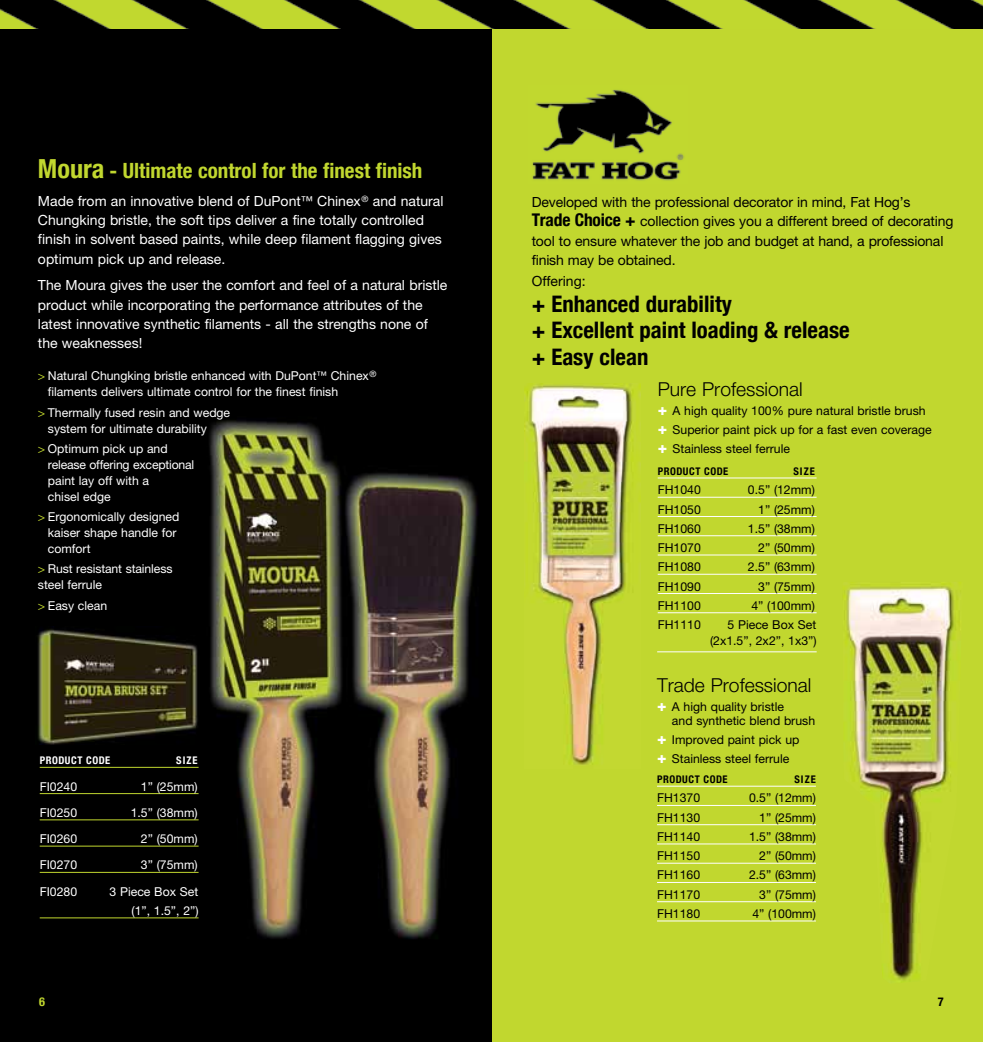
<style>
.page{position:relative;width:983px;height:1042px;background:#fff}
.page>*{position:absolute;margin:0;border:0;box-sizing:border-box;transform-origin:0 0}
.t1{font:700 condensed 22.75px/26.2px "Helvetica Neue";color:#000}
.t2{font:700 condensed 21px "Helvetica Neue";color:#c1d72f}
.t3{font:300 19.25px "Helvetica Neue";color:#000}
.t4{font:14px/19.2px "Helvetica Neue";color:#fff}
.t5{font:14px/19.2px "Helvetica Neue";letter-spacing:-.01em;color:#000}
.t6{font:12.25px/18.9px "Helvetica Neue";color:#000}
.t7{font:12.25px/15.8px "Helvetica Neue";color:#fff}
.t8{font:700 condensed 12.25px "Helvetica Neue";color:#c1d72f}
.t9{font:700 condensed 12.25px "Helvetica Neue";color:#000}
.t10{font:700 condensed 10.5px "Helvetica Neue";letter-spacing:.05em;color:#000}
.t11{font:700 condensed 10.5px "Helvetica Neue";letter-spacing:.05em;color:#fff}
.s1{font-size:26.25px}
.s2{font-size:12.25px}
.s3{color:#c1d72f}
.s4{font-size:10.5px}
.s5{font-weight:700;font-stretch:condensed;font-size:17.5px}
.s6{font-weight:900;font-stretch:condensed;font-size:15.75px;color:#fff}
</style>
<div class="page">
<div style="left:491px;top:0;width:491px;height:1042px;background:#c1d72f"></div>
<div style="left:0;top:0;width:491px;height:1042px;background:#000"></div>
<img style="left:532px;top:90px;width:152px;height:91px">
<img style="left:178px;top:420px;width:300px;height:519px">
<img style="left:0;top:0;width:982px;height:29px">
<img style="left:37px;top:626px;width:162px;height:119px">
<img style="left:525px;top:383px;width:115px;height:382px">
<hr style="left:40px;top:767px;width:158px;height:1px;background:#c1d72f">
<hr style="left:40px;top:793px;width:158px;height:1px;background:#c1d72f">
<hr style="left:40px;top:819px;width:158px;height:1px;background:#c1d72f">
<hr style="left:40px;top:845px;width:158px;height:1px;background:#c1d72f">
<hr style="left:40px;top:872px;width:158px;height:1px;background:#c1d72f">
<hr style="left:40px;top:917px;width:158px;height:1px;background:#c1d72f">
<hr style="left:657px;top:786px;width:158px;height:1px;background:#fff">
<hr style="left:657px;top:805px;width:158px;height:1px;background:#fff">
<hr style="left:657px;top:824px;width:158px;height:1px;background:#fff">
<hr style="left:657px;top:843px;width:158px;height:1px;background:#fff">
<hr style="left:657px;top:863px;width:158px;height:1px;background:#fff">
<hr style="left:657px;top:882px;width:158px;height:1px;background:#fff">
<hr style="left:657px;top:901px;width:158px;height:1px;background:#fff">
<hr style="left:657px;top:920px;width:158px;height:1px;background:#fff">
<hr style="left:657px;top:477px;width:159px;height:1px;background:#fff">
<hr style="left:657px;top:497px;width:159px;height:1px;background:#fff">
<hr style="left:657px;top:516px;width:159px;height:1px;background:#fff">
<hr style="left:657px;top:535px;width:159px;height:1px;background:#fff">
<hr style="left:657px;top:554px;width:159px;height:1px;background:#fff">
<hr style="left:657px;top:574px;width:159px;height:1px;background:#fff">
<hr style="left:657px;top:593px;width:159px;height:1px;background:#fff">
<hr style="left:657px;top:612px;width:159px;height:1px;background:#fff">
<hr style="left:657px;top:651px;width:159px;height:1px;background:#fff">
<img style="left:843px;top:582px;width:118px;height:400px">
<h2 class="t2" style="left:38px;top:158px;width:386px"><span class="s1">Moura</span> - Ultimate control for the finest finish</h2>
<p class="t4" style="left:38px;top:191px;width:407px">Made from an innovative blend of DuPont<span class="s2">™</span> Chinex<sup>®</sup> and natural Chungking bristle, the soft tips deliver a fine totally controlled finish in solvent based paints, while deep filament flagging gives optimum pick up and release.</p>
<p class="t4" style="left:38px;top:275px;width:411px">The Moura gives the user the comfort and feel of a natural bristle product while incorporating the performance attributes of the latest innovative synthetic filaments - all the strengths none of the weaknesses!</p>
<p class="t7" style="left:48px;top:368px;width:330px;text-indent:-10px"><span class="s3">&gt;</span> Natural Chungking bristle enhanced with DuPont<span class="s4">™</span> Chinex<sup>® </sup>filaments delivers ultimate control for the finest finish</p>
<p class="t7" style="left:48px;top:404px;width:184px;text-indent:-10px"><span class="s3">&gt;</span> Thermally fused resin and wedge system for ultimate durability</p>
<p class="t7" style="left:48px;top:441px;width:148px;text-indent:-10px"><span class="s3">&gt;</span> Optimum pick up and release offering exceptional paint lay off with a<br>chisel edge</p>
<p class="t7" style="left:48px;top:509px;width:133px;text-indent:-10px"><span class="s3">&gt;</span> Ergonomically designed kaiser shape handle for comfort</p>
<p class="t7" style="left:38px;top:561px;width:136px"><span class="s3">&gt;</span> Rust resistant stainless steel ferrule</p>
<p class="t7" style="left:38px;top:597px;width:71px"><span class="s3">&gt;</span> Easy clean</p>
<p class="t11" style="left:40px;top:754px;width:72px">Product code</p>
<p class="t11" style="left:176px;top:754px;width:22px">SIZE</p>
<p class="t7" style="left:40px;top:778px;width:39px">FI0240</p>
<p class="t7" style="left:141px;top:778px;width:58px">1” (25mm)</p>
<p class="t7" style="left:40px;top:804px;width:39px">FI0250</p>
<p class="t7" style="left:131px;top:804px;width:68px">1.5” (38mm)</p>
<p class="t7" style="left:40px;top:831px;width:39px">FI0260</p>
<p class="t7" style="left:141px;top:831px;width:58px">2” (50mm)</p>
<p class="t7" style="left:40px;top:857px;width:39px">FI0270</p>
<p class="t7" style="left:141px;top:857px;width:58px">3” (75mm)</p>
<p class="t7" style="left:40px;top:883px;width:39px">FI0280</p>
<p class="t7" style="left:109px;top:881px;width:90px;line-height:19.2px;text-align:right">3 Piece Box Set (1”, 1.5”, 2”)</p>
<p class="t8" style="left:39px;top:994px;width:7px">6</p>
<p class="t5" style="left:531px;top:192px;width:423px">Developed with the professional decorator in mind, Fat Hog’s<br><span class="s5">Trade Choice +</span> collection gives you a different breed of decorating tool to ensure whatever the job and budget at hand, a professional finish may be obtained.</p>
<p class="t5" style="left:531px;top:271px;width:55px">Offering:</p>
<h1 class="t1" style="left:531px;top:291px;width:319px">+ Enhanced durability<br>+ Excellent paint loading &amp; release + Easy clean</h1>
<h3 class="t3" style="left:657px;top:377px;width:146px">Pure Professional</h3>
<p class="t6" style="left:657px;top:401px;width:275px"><span class="s6">+</span> A high quality 100% pure natural bristle brush <span class="s6">+</span> Superior paint pick up for a fast even coverage <span class="s6">+</span> Stainless steel ferrule</p>
<p class="t10" style="left:657px;top:465px;width:72px">Product code</p>
<p class="t10" style="left:793px;top:465px;width:22px">SIZE</p>
<p class="t6" style="left:657px;top:480px;width:45px">FH1040</p>
<p class="t6" style="left:747px;top:480px;width:68px">0.5” (12mm)</p>
<p class="t6" style="left:657px;top:499px;width:45px">FH1050</p>
<p class="t6" style="left:758px;top:499px;width:58px">1” (25mm)</p>
<p class="t6" style="left:657px;top:519px;width:45px">FH1060</p>
<p class="t6" style="left:747px;top:519px;width:68px">1.5” (38mm)</p>
<p class="t6" style="left:657px;top:538px;width:45px">FH1070</p>
<p class="t6" style="left:758px;top:538px;width:58px">2” (50mm)</p>
<p class="t6" style="left:657px;top:557px;width:45px">FH1080</p>
<p class="t6" style="left:747px;top:557px;width:68px">2.5” (63mm)</p>
<p class="t6" style="left:657px;top:576px;width:45px">FH1090</p>
<p class="t6" style="left:758px;top:576px;width:58px">3” (75mm)</p>
<p class="t6" style="left:657px;top:596px;width:45px">FH1100</p>
<p class="t6" style="left:751px;top:596px;width:65px">4” (100mm)</p>
<p class="t6" style="left:657px;top:615px;width:45px">FH1110</p>
<p class="t6" style="left:710px;top:616px;width:108px;line-height:15.8px;text-align:right">5 Piece Box Set (2x1.5”, 2x2”, 1x3”)</p>
<h3 class="t3" style="left:657px;top:673px;width:156px">Trade Professional</h3>
<p class="t6" style="left:671px;top:699px;width:145px;line-height:14px;text-indent:-15px"><span class="s6">+</span> A high quality bristle<br>and synthetic blend brush</p>
<p class="t6" style="left:657px;top:730px;width:144px"><span class="s6">+</span> Improved paint pick up <span class="s6">+</span> Stainless steel ferrule</p>
<p class="t10" style="left:657px;top:773px;width:72px">Product code</p>
<p class="t10" style="left:794px;top:773px;width:22px">SIZE</p>
<p class="t6" style="left:657px;top:788px;width:45px">FH1370</p>
<p class="t6" style="left:748px;top:788px;width:68px">0.5” (12mm)</p>
<p class="t6" style="left:657px;top:808px;width:45px">FH1130</p>
<p class="t6" style="left:759px;top:808px;width:58px">1” (25mm)</p>
<p class="t6" style="left:657px;top:827px;width:45px">FH1140</p>
<p class="t6" style="left:748px;top:827px;width:68px">1.5” (38mm)</p>
<p class="t6" style="left:657px;top:846px;width:45px">FH1150</p>
<p class="t6" style="left:759px;top:846px;width:58px">2” (50mm)</p>
<p class="t6" style="left:657px;top:865px;width:45px">FH1160</p>
<p class="t6" style="left:748px;top:865px;width:68px">2.5” (63mm)</p>
<p class="t6" style="left:657px;top:884px;width:45px">FH1170</p>
<p class="t6" style="left:759px;top:884px;width:58px">3” (75mm)</p>
<p class="t6" style="left:657px;top:904px;width:45px">FH1180</p>
<p class="t6" style="left:752px;top:904px;width:65px">4” (100mm)</p>
<p class="t9" style="left:937px;top:994px;width:7px">7</p>
</div>
